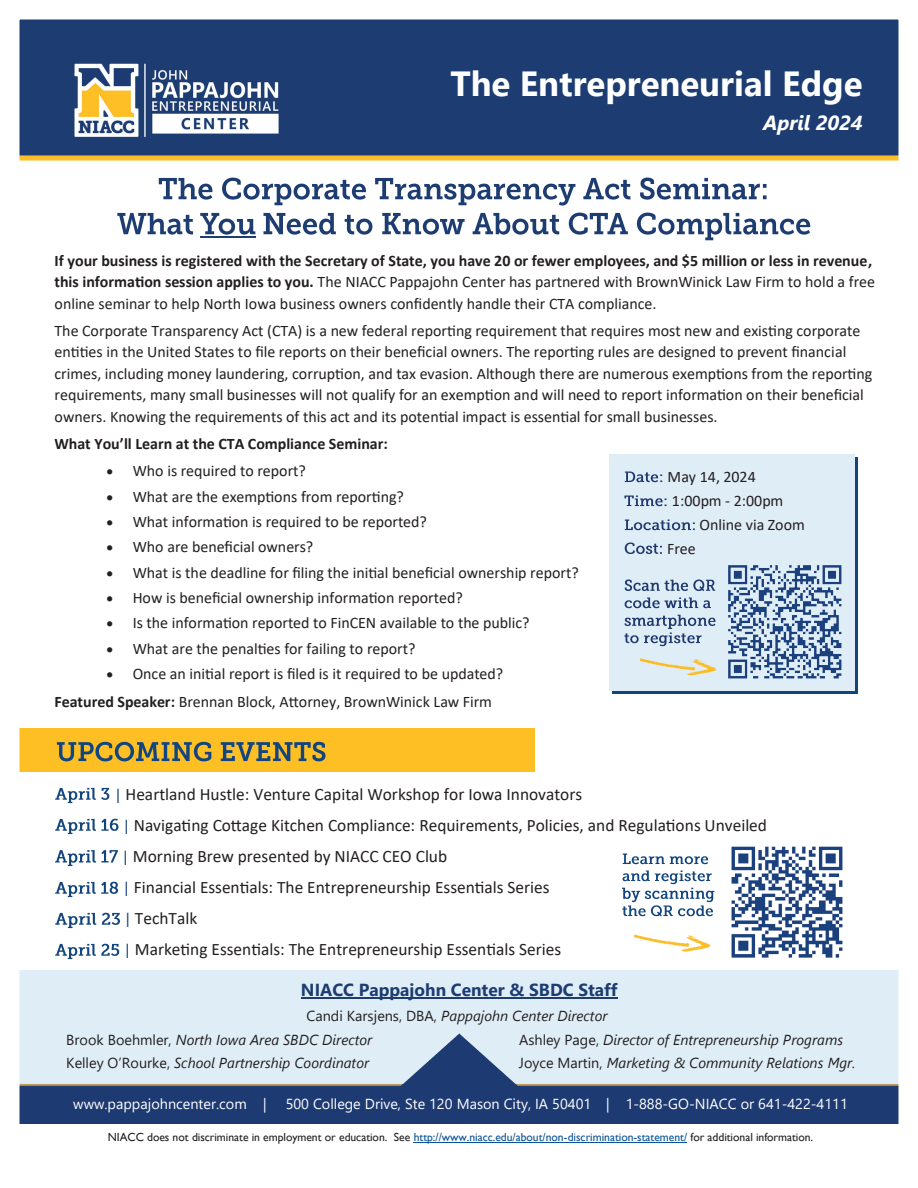
<style>
.page{position:relative;width:918px;height:1188px;background:#fff}
.page>*{position:absolute;margin:0;border:0;box-sizing:border-box;transform-origin:0 0}
.t1{font:700 34.95px "Segoe UI";color:#fff}
.t2{font:italic 700 20.4px "Segoe UI";letter-spacing:-.005em;color:#fff}
.t3{font:17.55px "Calibri";color:#231f20}
.t4{font:17.4px/31.2px "Calibri";color:#231f20}
.t5{font:700 17.4px "Segoe UI";color:#1c3c72}
.t6{font:16.05px/21.5px "Calibri";color:#231f20}
.t7{font:700 16.05px "Calibri";color:#231f20}
.t8{font:italic 14.55px/23.4px "Segoe UI";color:#231f20}
.t9{font:14.55px "Segoe UI";color:#fff}
.t10{font:11.7px "Gill Sans";color:#231f20}
.s1{font-weight:700}
.s2{font-size:16.05px;color:#12457e}
.s3{font-style:normal}
.s4{color:#095396}
</style>
<div class="page">
<div style="left:18px;top:1083px;width:885px;height:40px;background:#1d3b72"></div>
<div style="left:18px;top:971px;width:885px;height:116px;background:#dfedf7"></div>
<hr style="left:414px;top:1142px;width:273px;height:1px;background:#095396">
<img style="left:21px;top:1033px;width:876px;height:54px">
<div style="left:18px;top:19px;width:885px;height:137px;background:#1c3c72"></div>
<div style="left:18px;top:155px;width:885px;height:6px;background:#fcbd26"></div>
<hr style="left:301px;top:998px;width:317px;height:1px;background:#1c3c72">
<img style="left:74px;top:63px;width:205px;height:74px">
<img style="left:159px;top:177px;width:608px;height:29px">
<img style="left:117px;top:212px;width:84px;height:26px">
<img style="left:201px;top:212px;width:55px;height:26px">
<img style="left:263px;top:212px;width:548px;height:29px">
<hr style="left:201px;top:236px;width:55px;height:1px;background:#1c3c72">
<div style="left:18px;top:728px;width:517px;height:44px;background:#fdbf24"></div>
<img style="left:56px;top:741px;width:270px;height:21px">
<img style="left:56px;top:787px;width:54px;height:17px">
<img style="left:56px;top:818px;width:63px;height:17px">
<img style="left:56px;top:850px;width:62px;height:16px">
<img style="left:56px;top:881px;width:63px;height:16px">
<img style="left:56px;top:912px;width:64px;height:16px">
<img style="left:56px;top:943px;width:64px;height:17px">
<div style="left:612px;top:457px;width:246px;height:236px;background:linear-gradient(to right,#12457e,#12457e)"></div>
<div style="left:609px;top:454px;width:246px;height:236px;background:#dfedf7"></div>
<img style="left:728px;top:565px;width:114px;height:114px">
<img style="left:625px;top:471px;width:38px;height:12px">
<img style="left:625px;top:495px;width:42px;height:12px">
<img style="left:625px;top:519px;width:70px;height:12px">
<img style="left:625px;top:542px;width:37px;height:12px">
<img style="left:639px;top:658px;width:77px;height:18px">
<img style="left:625px;top:579px;width:91px;height:12px">
<img style="left:625px;top:597px;width:86px;height:12px">
<img style="left:625px;top:614px;width:91px;height:15px">
<img style="left:625px;top:632px;width:77px;height:15px">
<img style="left:731px;top:846px;width:112px;height:112px">
<img style="left:622px;top:850px;width:113px;height:17px">
<img style="left:622px;top:870px;width:93px;height:32px">
<img style="left:622px;top:902px;width:91px;height:15px">
<img style="left:634px;top:934px;width:77px;height:18px">
<h1 class="t1" style="left:450px;top:50px;width:414px">The Entrepreneurial Edge</h1>
<p class="t2" style="left:763px;top:104px;width:101px">April 2024</p>
<p class="t6" style="left:55px;top:249px;width:822px"><span class="s1">If your business is registered with the Secretary of State, you have 20 or fewer employees, and $5 million or less in revenue, this information session applies to you.</span> The NIACC Pappajohn Center has partnered with BrownWinick Law Firm to hold a free online seminar to help North Iowa business owners confidently handle their CTA compliance.</p>
<p class="t6" style="left:55px;top:319px;width:819px">The Corporate Transparency Act (CTA) is a new federal reporting requirement that requires most new and existing corporate entities in the United States to file reports on their beneficial owners. The reporting rules are designed to prevent financial crimes, including money laundering, corruption, and tax evasion. Although there are numerous exemptions from the reporting requirements, many small businesses will not qualify for an exemption and will need to report information on their beneficial owners. Knowing the requirements of this act and its potential impact is essential for small businesses.</p>
<p class="t7" style="left:55px;top:432px;width:335px">What You’ll Learn at the CTA Compliance Seminar:</p>
<p class="t6" style="left:107px;top:460px;width:201px">• Who is required to report?</p>
<p class="t6" style="left:107px;top:485px;width:299px">• What are the exemptions from reporting?</p>
<p class="t6" style="left:107px;top:511px;width:322px">• What information is required to be reported?</p>
<p class="t6" style="left:107px;top:536px;width:208px">• Who are beneficial owners?</p>
<p class="t6" style="left:107px;top:561px;width:474px">• What is the deadline for filing the initial beneficial ownership report?</p>
<p class="t6" style="left:107px;top:587px;width:358px">• How is beneficial ownership information reported?</p>
<p class="t6" style="left:107px;top:612px;width:424px">• Is the information reported to FinCEN available to the public?</p>
<p class="t6" style="left:107px;top:637px;width:310px">• What are the penalties for failing to report?</p>
<p class="t6" style="left:55px;top:659px;width:450px;line-height:28.2px;text-indent:52px">• Once an initial report is filed is it required to be updated?<br><span class="s1">Featured Speaker:</span> Brennan Block, Attorney, BrownWinick Law Firm</p>
<p class="t6" style="left:668px;top:465px;width:90px">May 14, 2024</p>
<p class="t6" style="left:672px;top:489px;width:113px">1:00pm - 2:00pm</p>
<p class="t6" style="left:700px;top:513px;width:107px">Online via Zoom</p>
<p class="t6" style="left:667px;top:537px;width:30px">Free</p>
<p class="t4" style="left:123px;top:778px;width:646px;text-indent:-8px"><span class="s2">|</span> Heartland Hustle: Venture Capital Workshop for Iowa Innovators<br><span class="s2">|</span> Navigating Cottage Kitchen Compliance: Requirements, Policies, and Regulations Unveiled</p>
<p class="t3" style="left:122px;top:844px;width:327px"><span class="s2">|</span> Morning Brew presented by NIACC CEO Club</p>
<p class="t4" style="left:123px;top:871px;width:440px"><span class="s2">|</span> Financial Essentials: The Entrepreneurship Essentials Series <span class="s2">|</span> TechTalk<br><span class="s2">|</span> Marketing Essentials: The Entrepreneurship Essentials Series</p>
<p class="t5" style="left:301px;top:974px;width:318px">NIACC Pappajohn Center &amp; SBDC Staff</p>
<p class="t8" style="left:66px;top:1002px;width:543px;text-indent:240px"><span class="s3">Candi Karsjens, DBA,</span> Pappajohn Center Director<br><span class="s3">Brook Boehmler,</span> North Iowa Area SBDC Director</p>
<p class="t8" style="left:519px;top:1025px;width:326px"><span class="s3">Ashley Page,</span> Director of Entrepreneurship Programs</p>
<p class="t8" style="left:66px;top:1049px;width:304px"><span class="s3">Kelley O’Rourke,</span> School Partnership Coordinator</p>
<p class="t8" style="left:519px;top:1049px;width:338px"><span class="s3">Joyce Martin,</span> Marketing &amp; Community Relations Mgr.</p>
<p class="t9" style="left:73px;top:1090px;width:195px">www.pappajohncenter.com |</p>
<p class="t9" style="left:286px;top:1090px;width:564px">500 College Drive, Ste 120 Mason City, IA 50401 | 1-888-GO-NIACC or 641-422-4111</p>
<p class="t10" style="left:108px;top:1130px;width:707px">NIACC does not discriminate in employment or education. See <span class="s4">http://www.niacc.edu/about/non-discrimination-statement/</span> for additional information.</p>
</div>
